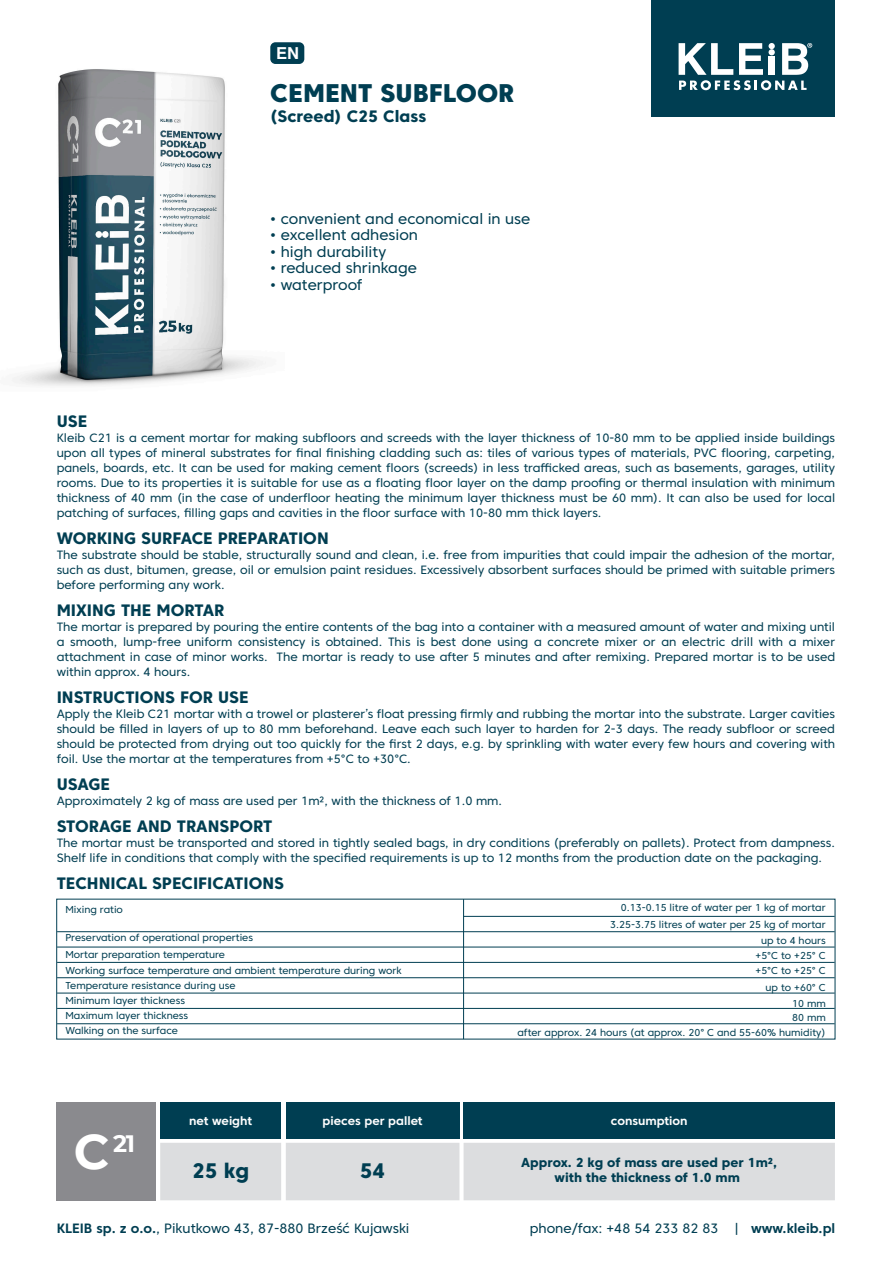
<style>
.page{position:relative;width:893px;height:1263px;background:#fff}
.page>*{position:absolute;margin:0;border:0;box-sizing:border-box;transform-origin:0 0}
.t1{font:800 25.5px "Core Sans C 85";color:#003e52}
.t2{font:700 23.7px "Montserrat";color:#fff}
.t3{font:800 21px "Core Sans C 75";color:#003e52}
.t4{font:800 16.5px "Core Sans C 75";color:#003e52}
.t5{font:700 16.5px "Helvetica";color:#fff}
.t6{font:15px "Core Sans C 45";color:#003e52}
.t7{font:13.5px "Core Sans C 45";color:#003e52}
.t8{font:800 13.05px/15.6px "Core Sans C 75";color:#003e52;text-align:center}
.t9{font:12px/15px "Core Sans C 45";color:#003e52;text-align:justify}
.t10{font:700 12px "Core Sans C 65";color:#fff}
.t11{font:10.05px/16.5px "Core Sans C 45";color:#003e52}
.s1{font-size:48.6px}
.s2{font-family:"Core Sans C 65";font-weight:700}
</style>
<div class="page">
<img style="left:12px;top:63px;width:261px;height:323px">
<div style="left:57px;top:1102px;width:99px;height:98px;background:#8a8a8e"></div>
<div style="left:270px;top:42px;width:34px;height:22px;background:#003e52;border-radius:5px"></div>
<div style="left:651px;top:0;width:184px;height:116px;background:#003e52"></div>
<svg style="left:679px;top:43px;width:133px;height:47px"></svg>
<hr style="left:463px;top:899px;width:1px;height:140px;background:#003e52">
<hr style="left:464px;top:916px;width:371px;height:1px;background:#003e52">
<hr style="left:57px;top:993px;width:778px;height:1px;background:#003e52">
<hr style="left:57px;top:977px;width:778px;height:1px;background:#003e52">
<hr style="left:57px;top:962px;width:778px;height:1px;background:#003e52">
<hr style="left:57px;top:1023px;width:778px;height:1px;background:#003e52">
<hr style="left:57px;top:1008px;width:778px;height:1px;background:#003e52">
<hr style="left:57px;top:947px;width:778px;height:1px;background:#003e52">
<hr style="left:57px;top:931px;width:778px;height:1px;background:#003e52">
<div style="left:160px;top:1102px;width:121px;height:36px;background:#003e52"></div>
<div style="left:286px;top:1102px;width:173px;height:36px;background:#003e52"></div>
<div style="left:160px;top:1143px;width:675px;height:57px;background:#dcdddf"></div>
<div style="left:464px;top:1102px;width:371px;height:36px;background:#003e52"></div>
<h3 class="t5" style="left:276px;top:40px;width:24px">EN</h3>
<h1 class="t1" style="left:270px;top:77px;width:246px">CEMENT SUBFLOOR</h1>
<h3 class="t4" style="left:270px;top:105px;width:157px">(Screed) C25 Class</h3>
<p class="t6" style="left:270px;top:209px;width:262px">• convenient and economical in use</p>
<p class="t6" style="left:270px;top:226px;width:149px">• excellent adhesion</p>
<p class="t6" style="left:270px;top:242px;width:117px">• high durability</p>
<p class="t6" style="left:270px;top:259px;width:148px">• reduced shrinkage</p>
<p class="t6" style="left:270px;top:275px;width:94px">• waterproof</p>
<h3 class="t4" style="left:57px;top:411px;width:32px">USE</h3>
<p class="t9" style="left:57px;top:430px;width:780px">Kleib C21 is a cement mortar for making subfloors and screeds with the layer thickness of 10-80 mm to be applied inside buildings upon all types of mineral substrates for final finishing cladding such as: tiles of various types of materials, PVC flooring, carpeting, panels, boards, etc. It can be used for making cement floors (screeds) in less trafficked areas, such as basements, garages, utility rooms. Due to its properties it is suitable for use as a floating floor layer on the damp proofing or thermal insulation with minimum thickness of 40 mm (in the case of underfloor heating the minimum layer thickness must be 60 mm). It can also be used for local patching of surfaces, filling gaps and cavities in the floor surface with 10-80 mm thick layers.</p>
<h3 class="t4" style="left:57px;top:528px;width:274px">WORKING SURFACE PREPARATION</h3>
<p class="t9" style="left:57px;top:547px;width:780px">The substrate should be stable, structurally sound and clean, i.e. free from impurities that could impair the adhesion of the mortar, such as dust, bitumen, grease, oil or emulsion paint residues. Excessively absorbent surfaces should be primed with suitable primers before performing any work.</p>
<h3 class="t4" style="left:57px;top:600px;width:169px">MIXING THE MORTAR</h3>
<p class="t9" style="left:57px;top:619px;width:780px">The mortar is prepared by pouring the entire contents of the bag into a container with a measured amount of water and mixing until a smooth, lump-free uniform consistency is obtained. This is best done using a concrete mixer or an electric drill with a mixer attachment in case of minor works. The mortar is ready to use after 5 minutes and after remixing. Prepared mortar is to be used within approx. 4 hours.</p>
<h3 class="t4" style="left:57px;top:687px;width:193px">INSTRUCTIONS FOR USE</h3>
<p class="t9" style="left:57px;top:706px;width:780px">Apply the Kleib C21 mortar with a trowel or plasterer’s float pressing firmly and rubbing the mortar into the substrate. Larger cavities should be filled in layers of up to 80 mm beforehand. Leave each such layer to harden for 2-3 days. The ready subfloor or screed should be protected from drying out too quickly for the first 2 days, e.g. by sprinkling with water every few hours and covering with foil. Use the mortar at the temperatures from +5°C to +30°C.</p>
<h3 class="t4" style="left:57px;top:774px;width:55px">USAGE</h3>
<p class="t9" style="left:57px;top:793px;width:447px">Approximately 2 kg of mass are used per 1m², with the thickness of 1.0 mm.</p>
<h3 class="t4" style="left:57px;top:816px;width:217px">STORAGE AND TRANSPORT</h3>
<p class="t9" style="left:57px;top:835px;width:780px">The mortar must be transported and stored in tightly sealed bags, in dry conditions (preferably on pallets). Protect from dampness.<br>Shelf life in conditions that comply with the specified requirements is up to 12 months from the production date on the packaging.</p>
<h3 class="t4" style="left:57px;top:873px;width:229px">TECHNICAL SPECIFICATIONS</h3>
<p class="t11" style="left:65px;top:901px;width:59px">Mixing ratio</p>
<p class="t11" style="left:65px;top:929px;width:338px">Preservation of operational properties<br>Mortar preparation temperature<br>Working surface temperature and ambient temperature during work</p>
<p class="t11" style="left:65px;top:978px;width:172px;line-height:15px">Temperature resistance during use<br>Minimum layer thickness<br>Maximum layer thickness<br>Walking on the surface</p>
<p class="t11" style="left:610px;top:899px;width:217px;text-align:right">0.13-0.15 litre of water per 1 kg of mortar<br>3.25-3.75 litres of water per 25 kg of mortar up to 4 hours</p>
<p class="t11" style="left:756px;top:948px;width:72px;line-height:15px">+5°C to +25° C +5°C to +25° C</p>
<p class="t11" style="left:766px;top:979px;width:62px;text-align:right">up to +60° C<br>10 mm</p>
<p class="t11" style="left:517px;top:1009px;width:310px;line-height:15px;text-align:right">80 mm<br>after approx. 24 hours (at approx. 20° C and 55-60% humidity)</p>
<h2 class="t2" style="left:74px;top:1126px;width:62px"><span class="s1">C</span>21</h2>
<p class="t10" style="left:189px;top:1113px;width:64px">net weight</p>
<p class="t10" style="left:323px;top:1113px;width:102px">pieces per pallet</p>
<p class="t10" style="left:611px;top:1113px;width:78px">consumption</p>
<h3 class="t3" style="left:192px;top:1157px;width:59px">25 kg</h3>
<h3 class="t3" style="left:360px;top:1157px;width:27px">54</h3>
<p class="t8" style="left:521px;top:1154px;width:257px">Approx. 2 kg of mass are used per 1m², with the thickness of 1.0 mm</p>
<p class="t7" style="left:57px;top:1220px;width:354px"><span class="s2">KLEIB sp. z o.o.</span>, Pikutkowo 43, 87-880 Brześć Kujawski</p>
<p class="t7" style="left:530px;top:1220px;width:307px">phone/fax: +48 54 233 82 83 | <span class="s2">www.kleib.pl</span></p>
</div>
